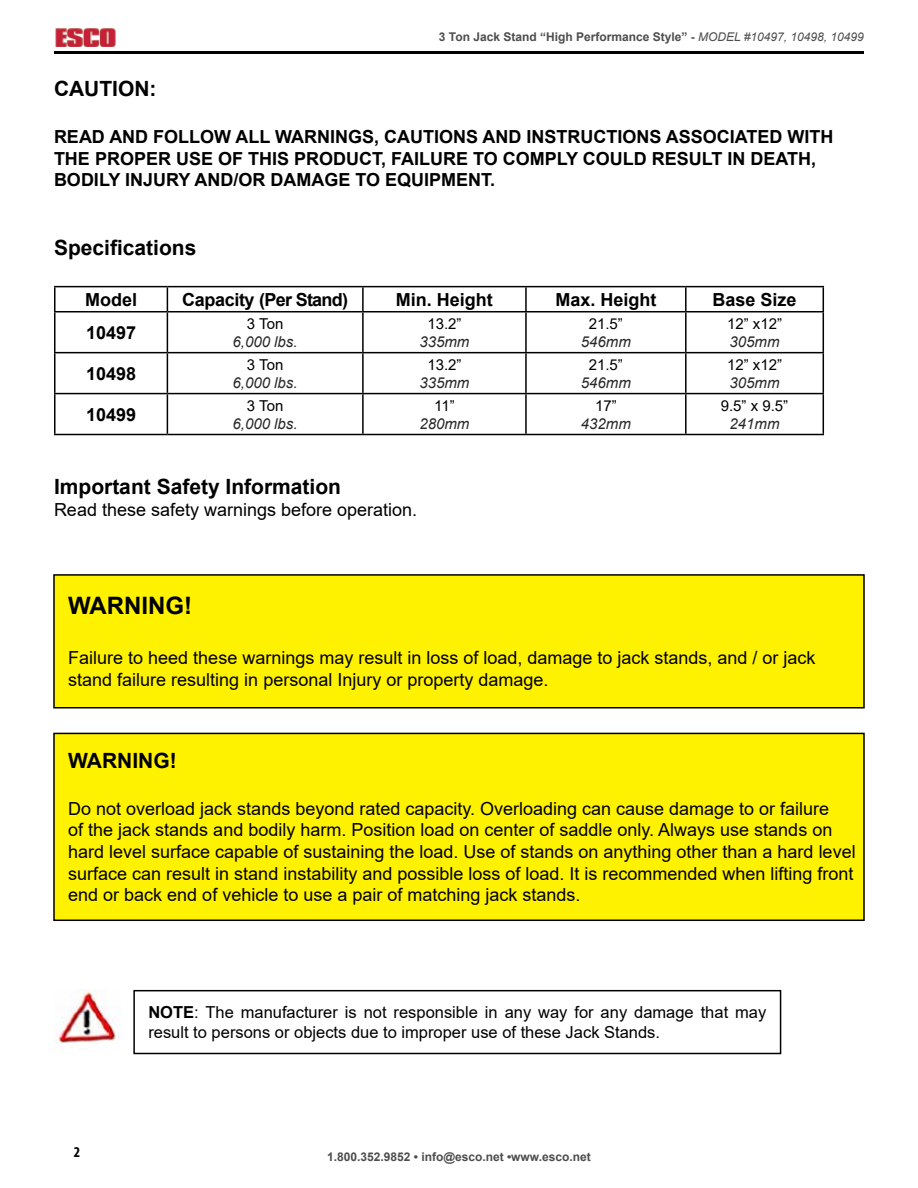
<style>
.page{position:relative;width:918px;height:1188px;background:#fff}
.page>*{position:absolute;margin:0;border:0;box-sizing:border-box;transform-origin:0 0}
.t1{font:700 24px "Arial";color:#000}
.t2{font:700 21px "Arial";color:#000}
.t3{font:18px/21.6px "Arial";color:#000}
.t4{font:700 18px/21.6px "Arial";color:#000}
.t5{font:700 18px "Arial";letter-spacing:-.02em;color:#000}
.t6{font:16.5px/19.8px "Arial";color:#000}
.t7{font:italic 15px "Arial";color:#292829}
.t8{font:15px "Arial";color:#000}
.t9{font:700 condensed 15px "Myriad Pro";color:#000}
.t10{font:700 12px "Arial";color:#4d4d4f}
.s1{font-weight:400;font-style:italic}
.s2{font-weight:700}
</style>
<div class="page">
<hr style="left:54px;top:51px;width:810px;height:3px;background:#000">
<img style="left:54px;top:27px;width:62px;height:19px">
<hr style="left:54px;top:286px;width:113px;height:1px;background:#000">
<hr style="left:54px;top:287px;width:2px;height:24px;background:#000">
<hr style="left:167px;top:286px;width:196px;height:1px;background:#000">
<svg style="left:167px;top:287px;width:1px;height:24px"></svg>
<hr style="left:363px;top:286px;width:163px;height:1px;background:#000">
<hr style="left:362px;top:287px;width:2px;height:24px;background:#000">
<hr style="left:526px;top:286px;width:160px;height:1px;background:#000">
<hr style="left:525px;top:287px;width:2px;height:24px;background:#000">
<hr style="left:686px;top:286px;width:138px;height:1px;background:#000">
<hr style="left:685px;top:287px;width:2px;height:24px;background:#000">
<svg style="left:823px;top:287px;width:1px;height:24px"></svg>
<hr style="left:54px;top:311px;width:113px;height:1px;background:#000">
<hr style="left:54px;top:312px;width:2px;height:40px;background:#000">
<hr style="left:167px;top:311px;width:196px;height:1px;background:#000">
<hr style="left:167px;top:312px;width:1px;height:40px;background:#000">
<hr style="left:363px;top:311px;width:163px;height:1px;background:#000">
<hr style="left:362px;top:312px;width:2px;height:40px;background:#000">
<hr style="left:526px;top:311px;width:160px;height:1px;background:#000">
<hr style="left:525px;top:312px;width:2px;height:40px;background:#000">
<hr style="left:686px;top:311px;width:138px;height:1px;background:#000">
<hr style="left:685px;top:312px;width:2px;height:40px;background:#000">
<hr style="left:823px;top:312px;width:1px;height:40px;background:#000">
<hr style="left:54px;top:352px;width:113px;height:1px;background:#000">
<hr style="left:54px;top:353px;width:2px;height:40px;background:#000">
<hr style="left:167px;top:352px;width:196px;height:1px;background:#000">
<hr style="left:167px;top:353px;width:1px;height:40px;background:#000">
<hr style="left:363px;top:352px;width:163px;height:1px;background:#000">
<hr style="left:362px;top:353px;width:2px;height:40px;background:#000">
<hr style="left:526px;top:352px;width:160px;height:1px;background:#000">
<hr style="left:525px;top:353px;width:2px;height:40px;background:#000">
<hr style="left:686px;top:352px;width:138px;height:1px;background:#000">
<hr style="left:685px;top:353px;width:2px;height:40px;background:#000">
<hr style="left:823px;top:353px;width:1px;height:40px;background:#000">
<hr style="left:54px;top:393px;width:113px;height:1px;background:#000">
<hr style="left:54px;top:394px;width:2px;height:40px;background:#000">
<hr style="left:167px;top:393px;width:196px;height:1px;background:#000">
<hr style="left:167px;top:394px;width:1px;height:40px;background:#000">
<hr style="left:363px;top:393px;width:163px;height:1px;background:#000">
<hr style="left:362px;top:394px;width:2px;height:40px;background:#000">
<hr style="left:526px;top:393px;width:160px;height:1px;background:#000">
<hr style="left:525px;top:394px;width:2px;height:40px;background:#000">
<hr style="left:686px;top:393px;width:138px;height:1px;background:#000">
<hr style="left:685px;top:394px;width:2px;height:40px;background:#000">
<hr style="left:823px;top:394px;width:1px;height:40px;background:#000">
<hr style="left:54px;top:434px;width:113px;height:1px;background:#000">
<hr style="left:167px;top:434px;width:196px;height:1px;background:#000">
<hr style="left:363px;top:434px;width:163px;height:1px;background:#000">
<hr style="left:526px;top:434px;width:160px;height:1px;background:#000">
<hr style="left:686px;top:434px;width:138px;height:1px;background:#000">
<div style="left:133px;top:990px;width:648px;height:64px;border:2px solid #000"></div>
<img style="left:55px;top:989px;width:64px;height:55px">
<div style="left:54px;top:575px;width:810px;height:133px;background:#fff200"></div>
<div style="left:53px;top:574px;width:812px;height:135px;border:2px solid #000"></div>
<div style="left:54px;top:733px;width:810px;height:187px;background:#fff200"></div>
<div style="left:53px;top:733px;width:812px;height:188px;border:2px solid #000"></div>
<p class="t10" style="left:439px;top:28px;width:427px">3 Ton Jack Stand “High Performance Style” - <span class="s1">MODEL #10497, 10498, 10499</span></p>
<p class="t2" style="left:54px;top:74px;width:104px">CAUTION:</p>
<p class="t4" style="left:54px;top:126px;width:781px">READ AND FOLLOW ALL WARNINGS, CAUTIONS AND INSTRUCTIONS ASSOCIATED WITH<br>THE PROPER USE OF THIS PRODUCT, FAILURE TO COMPLY COULD RESULT IN DEATH,<br>BODILY INJURY AND/OR DAMAGE TO EQUIPMENT.</p>
<p class="t2" style="left:54px;top:233px;width:144px">Specifications</p>
<p class="t4" style="left:85px;top:289px;width:54px">Model</p>
<p class="t5" style="left:182px;top:287px;width:167px">Capacity (Per Stand)</p>
<p class="t4" style="left:396px;top:289px;width:99px">Min. Height</p>
<p class="t4" style="left:555px;top:289px;width:103px">Max. Height</p>
<p class="t4" style="left:713px;top:289px;width:86px">Base Size</p>
<p class="t4" style="left:86px;top:322px;width:52px">10497</p>
<p class="t8" style="left:427px;top:313px;width:36px">13.2”</p>
<p class="t7" style="left:419px;top:332px;width:52px">335mm</p>
<p class="t8" style="left:589px;top:313px;width:36px">21.5”</p>
<p class="t7" style="left:581px;top:332px;width:52px">546mm</p>
<p class="t8" style="left:727px;top:313px;width:57px">12” x12”</p>
<p class="t7" style="left:730px;top:332px;width:52px">305mm</p>
<p class="t8" style="left:247px;top:313px;width:38px">3 Ton</p>
<p class="t7" style="left:233px;top:332px;width:67px">6,000 lbs.</p>
<p class="t4" style="left:86px;top:363px;width:52px">10498</p>
<p class="t4" style="left:86px;top:404px;width:52px">10499</p>
<p class="t8" style="left:247px;top:354px;width:38px">3 Ton</p>
<p class="t7" style="left:233px;top:373px;width:67px">6,000 lbs.</p>
<p class="t8" style="left:247px;top:395px;width:38px">3 Ton</p>
<p class="t7" style="left:233px;top:414px;width:67px">6,000 lbs.</p>
<p class="t8" style="left:427px;top:354px;width:36px">13.2”</p>
<p class="t7" style="left:419px;top:373px;width:52px">335mm</p>
<p class="t8" style="left:434px;top:395px;width:22px">11”</p>
<p class="t7" style="left:419px;top:414px;width:52px">280mm</p>
<p class="t2" style="left:54px;top:472px;width:289px">Important Safety Information</p>
<p class="t3" style="left:54px;top:498px;width:365px">Read these safety warnings before operation.</p>
<p class="t8" style="left:589px;top:354px;width:36px">21.5”</p>
<p class="t7" style="left:581px;top:373px;width:52px">546mm</p>
<p class="t8" style="left:595px;top:395px;width:23px">17”</p>
<p class="t7" style="left:581px;top:414px;width:52px">432mm</p>
<p class="t8" style="left:727px;top:354px;width:57px">12” x12”</p>
<p class="t7" style="left:730px;top:373px;width:52px">305mm</p>
<p class="t8" style="left:721px;top:395px;width:69px">9.5” x 9.5”</p>
<p class="t7" style="left:730px;top:414px;width:52px">241mm</p>
<h1 class="t1" style="left:68px;top:589px;width:125px">WARNING!</h1>
<p class="t3" style="left:68px;top:647px;width:749px">Failure to heed these warnings may result in loss of load, damage to jack stands, and / or jack stand failure resulting in personal Injury or property damage.</p>
<p class="t2" style="left:68px;top:746px;width:110px">WARNING!</p>
<p class="t3" style="left:68px;top:797px;width:789px">Do not overload jack stands beyond rated capacity. Overloading can cause damage to or failure<br>of the jack stands and bodily harm. Position load on center of saddle only. Always use stands on hard level surface capable of sustaining the load. Use of stands on anything other than a hard level surface can result in stand instability and possible loss of load. It is recommended when lifting front end or back end of vehicle to use a pair of matching jack stands.</p>
<p class="t9" style="left:74px;top:1142px;width:8px">2</p>
<p class="t6" style="left:148px;top:1002px;width:619px"><span class="s2">NOTE</span>: The manufacturer is not responsible in any way for any damage that may result to persons or objects due to improper use of these Jack Stands.</p>
<p class="t10" style="left:327px;top:1148px;width:265px">1.800.352.9852 • info@esco.net •www.esco.net</p>
</div>
